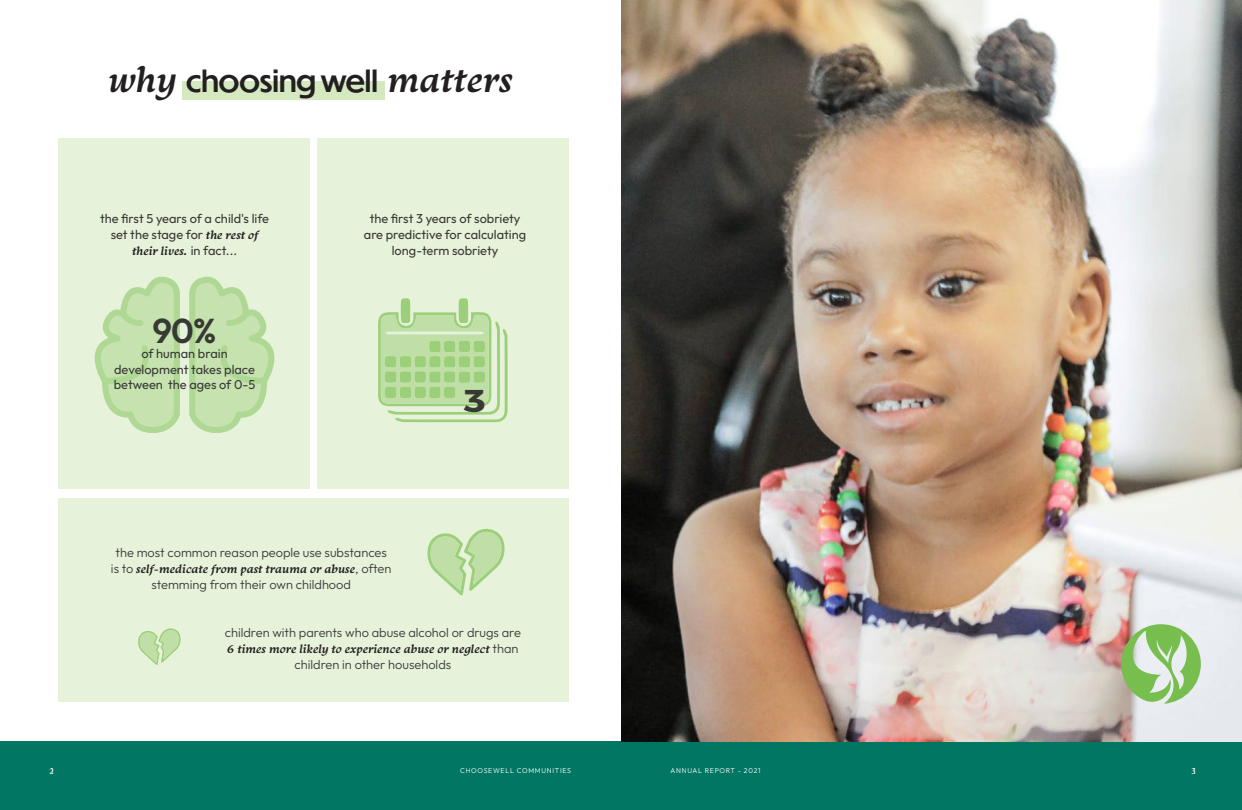
<style>
.page{position:relative;width:1242px;height:810px;background:#fff}
.page>*{position:absolute;margin:0;border:0;box-sizing:border-box;transform-origin:0 0}
.t1{font:600 34.5px "Outfit";color:#383935}
.t2{font:700 31.5px "Montserrat";color:#383935;scale:1.17 1}
.t3{font:500 28.8px "Dunbar Tall";color:#231f20}
.t4{font:12.8px/15.8px "Outfit";color:#383935;text-align:center}
.t5{font:300 12.8px "Outfit";color:#383935}
.t6{font:italic 600 12px "Monarcha";color:#231f20}
.t7{font:300 8px "Outfit";color:#fff}
.t8{font:300 7px "Outfit";letter-spacing:.1em;color:#fff}
.s1{font-family:"Monarcha";font-weight:600;font-style:italic;font-size:36px}
.s2{font-family:"Monarcha";font-weight:600;font-style:italic;font-size:12px;color:#231f20}
.s3{font-family:"Outfit";font-weight:400;font-style:normal;font-size:12.8px;color:#383935}
.s4{font-family:"Outfit";font-weight:300;font-style:normal;font-size:12.8px;color:#383935}
</style>
<div class="page">
<div style="left:0;top:741px;width:1242px;height:69px;background:#007663"></div>
<div style="left:182px;top:81px;width:202px;height:19px;background:#d4e9c0"></div>
<div style="left:58px;top:139px;width:251px;height:350px;background:#e7f2db"></div>
<div style="left:58px;top:498px;width:510px;height:204px;background:#e7f2db"></div>
<div style="left:317px;top:139px;width:251px;height:350px;background:#e7f2db"></div>
<svg style="left:94px;top:276px;width:181px;height:157px"></svg>
<img style="left:621px;top:0;width:621px;height:742px">
<svg style="left:1121px;top:624px;width:80px;height:83px"></svg>
<svg style="left:427px;top:528px;width:78px;height:67px"></svg>
<svg style="left:138px;top:628px;width:43px;height:37px"></svg>
<svg style="left:378px;top:298px;width:130px;height:124px"></svg>
<p class="t3" style="left:109px;top:61px;width:406px"><span class="s1">why</span> choosing well <span class="s1">matters</span></p>
<p class="t4" style="left:100px;top:211px;width:171px">the first 5 years of a child's life set the stage for <span class="s2">the rest of</span></p>
<p class="t6" style="left:132px;top:243px;width:107px">their lives. <span class="s3">in fact...</span></p>
<p class="t1" style="left:153px;top:311px;width:65px">90%</p>
<p class="t4" style="left:114px;top:345px;width:143px">of human brain development takes place between the ages of 0-5</p>
<p class="t4" style="left:364px;top:211px;width:164px">the first 3 years of sobriety are predictive for calculating</p>
<p class="t4" style="left:392px;top:242px;width:108px">long-term sobriety</p>
<h2 class="t2" style="left:463px;top:375px;width:21px">3</h2>
<p class="t5" style="left:116px;top:545px;width:273px">the most common reason people use substances</p>
<p class="t6" style="left:111px;top:561px;width:282px"><span class="s4">is to</span> self-medicate from past trauma or abuse<span class="s4">, often</span></p>
<p class="t5" style="left:151px;top:577px;width:201px">stemming from their own childhood</p>
<p class="t5" style="left:225px;top:625px;width:298px">children with parents who abuse alcohol or drugs are</p>
<p class="t6" style="left:227px;top:641px;width:293px">6 times more likely to experience abuse or neglect <span class="s4">than</span></p>
<p class="t5" style="left:295px;top:657px;width:158px">children in other households</p>
<p class="t7" style="left:50px;top:767px;width:6px">12</p>
<p class="t8" style="left:460px;top:767px;width:112px">CHOOSEWELL COMMUNITIES</p>
<p class="t8" style="left:671px;top:767px;width:91px">ANNUAL REPORT - 2021</p>
<p class="t7" style="left:1192px;top:767px;width:6px">13</p>
</div>
